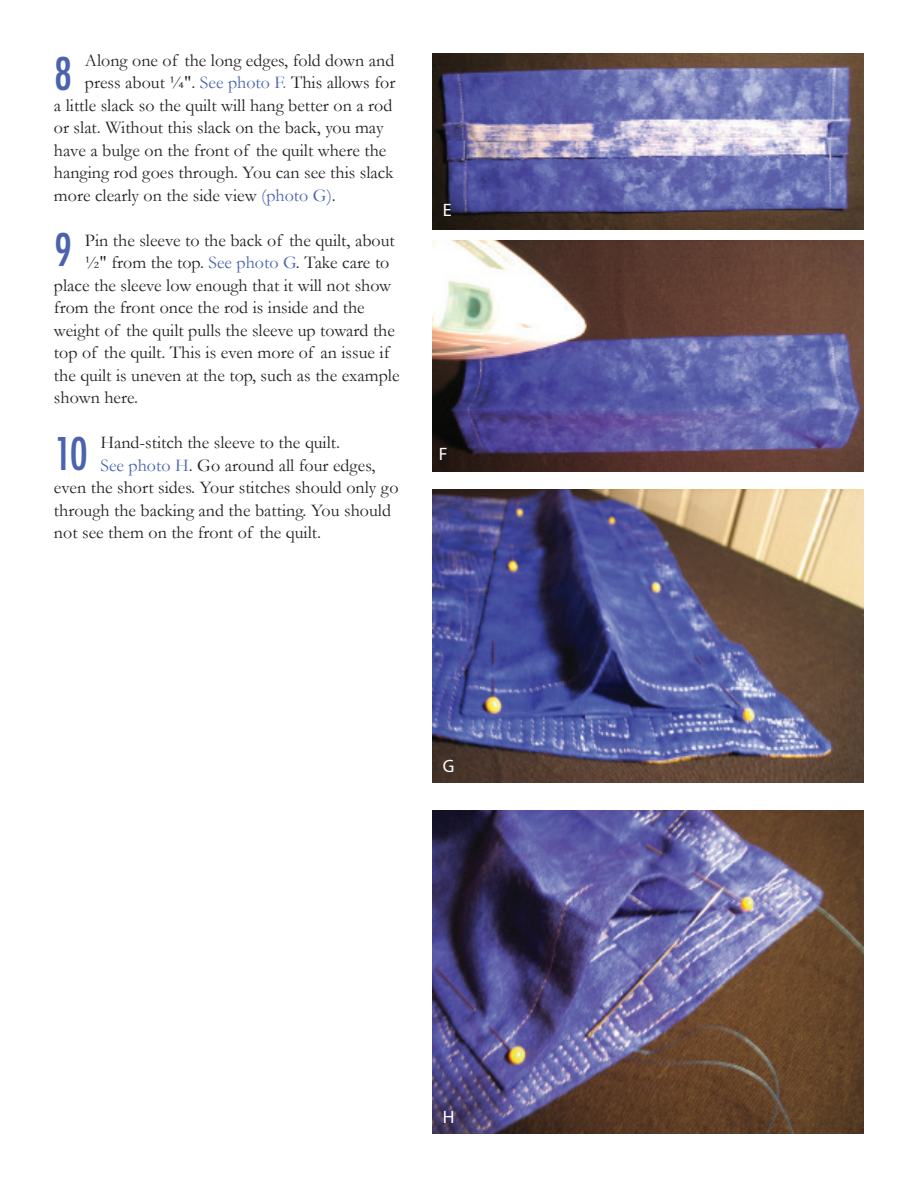
<style>
.page{position:relative;width:918px;height:1188px;background:#fff}
.page>*{position:absolute;margin:0;border:0;box-sizing:border-box;transform-origin:0 0}
.t1{font:500 condensed 43.8px "Futura";color:#4b63ae}
.t2{font:18px "Garamond";color:#231f20}
.t3{font:18px "Myriad Pro";color:#fff}
.s1{color:#4b63ae}
</style>
<div class="page">
<img style="left:432px;top:54px;width:432px;height:175px">
<img style="left:432px;top:240px;width:432px;height:232px">
<img style="left:432px;top:490px;width:432px;height:293px">
<img style="left:432px;top:810px;width:432px;height:324px">
<p class="t2" style="left:85px;top:49px;width:311px">Along one of the long edges, fold down and</p>
<p class="t2" style="left:85px;top:72px;width:312px">press about ¼". <span class="s1">See photo F.</span> This allows for</p>
<p class="t2" style="left:54px;top:94px;width:340px">a little slack so the quilt will hang better on a rod</p>
<p class="t2" style="left:54px;top:117px;width:331px">or slat. Without this slack on the back, you may</p>
<p class="t2" style="left:54px;top:139px;width:334px">have a bulge on the front of the quilt where the</p>
<p class="t2" style="left:54px;top:162px;width:341px">hanging rod goes through. You can see this slack</p>
<p class="t2" style="left:54px;top:184px;width:283px">more clearly on the side view <span class="s1">(photo G)</span>.</p>
<p class="t2" style="left:85px;top:229px;width:311px">Pin the sleeve to the back of the quilt, about</p>
<p class="t2" style="left:85px;top:252px;width:306px">½" from the top. <span class="s1">See photo G</span>. Take care to</p>
<p class="t2" style="left:54px;top:274px;width:339px">place the sleeve low enough that it will not show</p>
<p class="t2" style="left:54px;top:297px;width:312px">from the front once the rod is inside and the</p>
<p class="t2" style="left:54px;top:319px;width:342px">weight of the quilt pulls the sleeve up toward the</p>
<p class="t2" style="left:54px;top:342px;width:337px">top of the quilt. This is even more of an issue if</p>
<p class="t2" style="left:54px;top:364px;width:347px">the quilt is uneven at the top, such as the example</p>
<p class="t2" style="left:54px;top:387px;width:86px">shown here.</p>
<p class="t2" style="left:100px;top:432px;width:241px">Hand-stitch the sleeve to the quilt.</p>
<p class="t2" style="left:100px;top:454px;width:276px"><span class="s1">See photo H</span>. Go around all four edges,</p>
<p class="t2" style="left:54px;top:477px;width:346px">even the short sides. Your stitches should only go</p>
<p class="t2" style="left:54px;top:499px;width:339px">through the backing and the batting. You should</p>
<p class="t2" style="left:54px;top:522px;width:269px">not see them on the front of the quilt.</p>
<h1 class="t1" style="left:54px;top:46px;width:20px">8</h1>
<h1 class="t1" style="left:54px;top:222px;width:20px">9</h1>
<h1 class="t1" style="left:54px;top:426px;width:35px">10</h1>
<p class="t3" style="left:443px;top:199px;width:10px">E</p>
<p class="t3" style="left:439px;top:443px;width:10px">F</p>
<p class="t3" style="left:443px;top:755px;width:13px">G</p>
<p class="t3" style="left:443px;top:1106px;width:13px">H</p>
</div>
